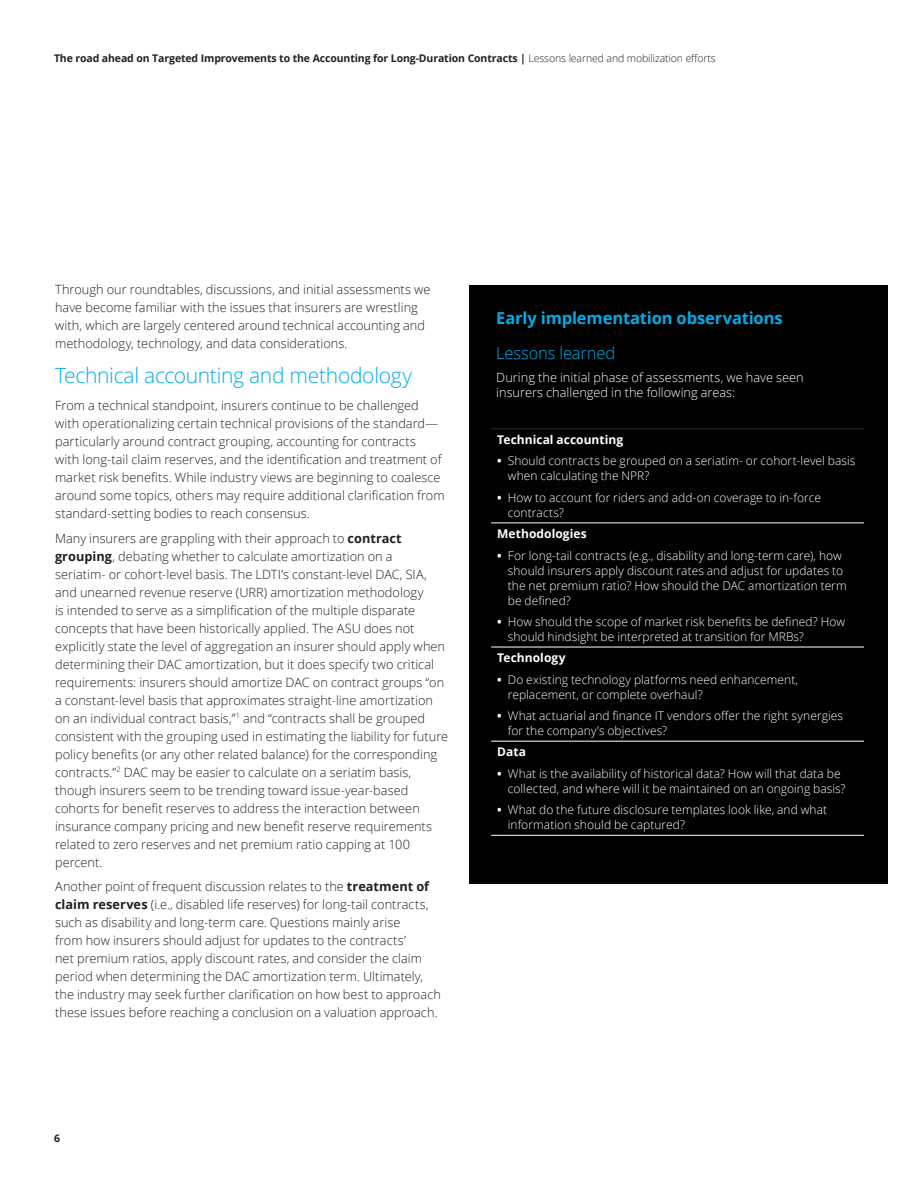
<style>
.page{position:relative;width:918px;height:1188px;background:#fff}
.page>*{position:absolute;margin:0;border:0;box-sizing:border-box;transform-origin:0 0}
.Body_copy__8_5_12pt{font:300 21px "Open Sans";letter-spacing:-.015em;color:#00abe7}
.Secondary_bulletpoin{font:700 16.5px "Open Sans";letter-spacing:-.01em;color:#00abe7}
.Body_copy__8_5_12pt-2{font:300 16.5px "Open Sans";letter-spacing:-.01em;color:#00abe7}
.Secondary_bulletpoin-2{font:300 12.75px/18px "Open Sans";letter-spacing:.005em;color:#231f20}
.Body_copy__8_5_12pt-3{font:300 12.75px/15px "Open Sans";letter-spacing:.005em;color:#fff}
.t1{font:300 12px/15px "Open Sans";letter-spacing:.005em;color:#fff}
.Secondary_bulletpoin-3{font:700 12px "Open Sans";letter-spacing:.005em;color:#fff}
.Brochure_title___Rig{font:700 10.5px "Open Sans";letter-spacing:-.01em;color:#231f20}
.Brochure_title___Lef{font:700 10.5px "Open Sans";color:#231f20}
.s1{font-weight:300}
.s2{font-weight:700}
</style>
<div class="page">
<div style="left:470px;top:285px;width:418px;height:598px;background:#010101"></div>
<hr style="left:491px;top:428px;width:373px;height:1px;background:#231f20">
<hr style="left:491px;top:523px;width:373px;height:1px;background:#fff">
<hr style="left:491px;top:647px;width:373px;height:1px;background:#fff">
<hr style="left:491px;top:741px;width:373px;height:1px;background:#fff">
<hr style="left:491px;top:835px;width:373px;height:1px;background:#fff">
<p class="Brochure_title___Rig" style="left:54px;top:51px;width:663px">The road ahead on Targeted Improvements to the Accounting for Long-Duration Contracts | <span class="s1">Lessons learned and mobilization efforts</span></p>
<p class="Secondary_bulletpoin-2" style="left:55px;top:280px;width:377px">Through our roundtables, discussions, and initial assessments we have become familiar with the issues that insurers are wrestling with, which are largely centered around technical accounting and methodology, technology, and data considerations.</p>
<p class="Body_copy__8_5_12pt" style="left:55px;top:361px;width:359px">Technical accounting and methodology</p>
<p class="Secondary_bulletpoin-2" style="left:55px;top:396px;width:391px">From a technical standpoint, insurers continue to be challenged with operationalizing certain technical provisions of the standard— particularly around contract grouping, accounting for contracts<br>with long-tail claim reserves, and the identification and treatment of market risk benefits. While industry views are beginning to coalesce around some topics, others may require additional clarification from standard-setting bodies to reach consensus.</p>
<p class="Secondary_bulletpoin-2" style="left:55px;top:529px;width:395px">Many insurers are grappling with their approach to <span class="s2">contract grouping</span>, debating whether to calculate amortization on a<br>seriatim- or cohort-level basis. The LDTI’s constant-level DAC, SIA, and unearned revenue reserve (URR) amortization methodology<br>is intended to serve as a simplification of the multiple disparate concepts that have been historically applied. The ASU does not explicitly state the level of aggregation an insurer should apply when determining their DAC amortization, but it does specify two critical requirements: insurers should amortize DAC on contract groups “on a constant-level basis that approximates straight-line amortization on an individual contract basis,”<sup>1</sup> and “contracts shall be grouped consistent with the grouping used in estimating the liability for future policy benefits (or any other related balance) for the corresponding contracts.”<sup>2</sup> DAC may be easier to calculate on a seriatim basis, though insurers seem to be trending toward issue-year-based cohorts for benefit reserves to address the interaction between insurance company pricing and new benefit reserve requirements related to zero reserves and net premium ratio capping at 100 percent.</p>
<p class="Secondary_bulletpoin-2" style="left:55px;top:877px;width:387px">Another point of frequent discussion relates to the <span class="s2">treatment of claim reserves</span> (i.e., disabled life reserves) for long-tail contracts, such as disability and long-term care. Questions mainly arise<br>from how insurers should adjust for updates to the contracts’<br>net premium ratios, apply discount rates, and consider the claim period when determining the DAC amortization term. Ultimately, the industry may seek further clarification on how best to approach these issues before reaching a conclusion on a valuation approach.</p>
<p class="Brochure_title___Lef" style="left:54px;top:1131px;width:7px">6</p>
<p class="Secondary_bulletpoin" style="left:496px;top:306px;width:288px">Early implementation observations</p>
<p class="Body_copy__8_5_12pt-2" style="left:496px;top:342px;width:120px">Lessons learned</p>
<p class="Body_copy__8_5_12pt-3" style="left:496px;top:370px;width:309px">During the initial phase of assessments, we have seen insurers challenged in the following areas:</p>
<p class="Secondary_bulletpoin-3" style="left:497px;top:431px;width:127px">Technical accounting</p>
<p class="t1" style="left:508px;top:453px;width:349px;text-indent:-11px"><span class="s2">•</span> Should contracts be grouped on a seriatim- or cohort-level basis when calculating the NPR?</p>
<p class="t1" style="left:508px;top:490px;width:315px;text-indent:-11px"><span class="s2">•</span> How to account for riders and add-on coverage to in-force contracts?</p>
<p class="Secondary_bulletpoin-3" style="left:497px;top:525px;width:91px">Methodologies</p>
<p class="t1" style="left:508px;top:547px;width:340px;text-indent:-11px"><span class="s2">•</span> For long-tail contracts (e.g., disability and long-term care), how should insurers apply discount rates and adjust for updates to the net premium ratio? How should the DAC amortization term be defined?</p>
<p class="t1" style="left:508px;top:614px;width:339px;text-indent:-11px"><span class="s2">•</span> How should the scope of market risk benefits be defined? How should hindsight be interpreted at transition for MRBs?</p>
<p class="Secondary_bulletpoin-3" style="left:497px;top:649px;width:70px">Technology</p>
<p class="t1" style="left:508px;top:672px;width:292px;text-indent:-11px"><span class="s2">•</span> Do existing technology platforms need enhancement, replacement, or complete overhaul?</p>
<p class="t1" style="left:508px;top:708px;width:337px;text-indent:-11px"><span class="s2">•</span> What actuarial and finance IT vendors offer the right synergies for the company’s objectives?</p>
<p class="Secondary_bulletpoin-3" style="left:497px;top:744px;width:30px">Data</p>
<p class="t1" style="left:508px;top:766px;width:339px;text-indent:-11px"><span class="s2">•</span> What is the availability of historical data? How will that data be collected, and where will it be maintained on an ongoing basis?</p>
<p class="t1" style="left:508px;top:802px;width:321px;text-indent:-11px"><span class="s2">•</span> What do the future disclosure templates look like, and what information should be captured?</p>
</div>
